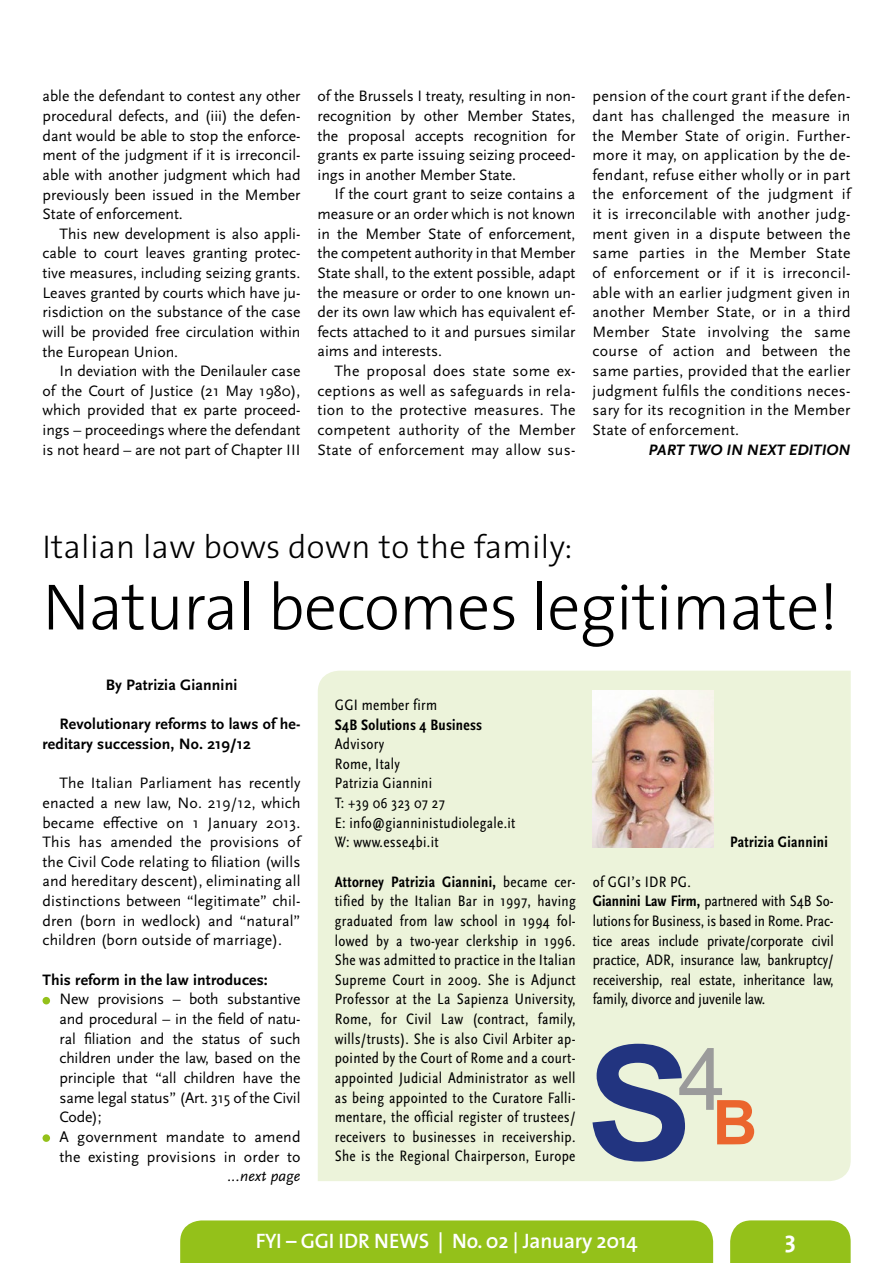
<style>
.page{position:relative;width:893px;height:1263px;background:#fff}
.page>*{position:absolute;margin:0;border:0;box-sizing:border-box;transform-origin:0 0}
.t1{font:300 66px "The Sans";letter-spacing:-.01em;color:#000}
.t2{font:300 33px "The Sans";letter-spacing:.01em;color:#000}
.t3{font:700 24px "The Sans";color:#fff}
.t4{font:600 21px "The Sans";letter-spacing:-.01em;color:#fff}
.t5{font:15.75px/19.6px "Scala Sans Pro";color:#000;text-align:justify}
.t6{font:condensed 15.75px/19.6px "Scala Sans Pro";color:#000;text-align:justify}
.t7{font:condensed 15.75px/19.6px "Scala Sans Pro";letter-spacing:.02em;color:#000}
.t8{font:700 15.75px/19.6px "Scala Sans Pro";letter-spacing:.01em;color:#000}
.t9{font:700 condensed 15.75px "Scala Sans Pro";letter-spacing:.02em;color:#000}
.t10{font:italic 700 15.75px "Scala Sans Pro";color:#000}
.t11{font:italic 15.75px "Scala Sans Pro";letter-spacing:.01em;color:#000}
.s1{font-weight:700}
</style>
<div class="page">
<svg style="left:730px;top:1220px;width:121px;height:43px;background:#99c425"></svg>
<div style="left:180px;top:1220px;width:533px;height:43px;background:#94c11a"></div>
<div style="left:43px;top:997px;width:7px;height:7px;background:#94c11a;border-radius:50%"></div>
<div style="left:43px;top:1134px;width:7px;height:8px;background:#94c11a;border-radius:50%"></div>
<div style="left:318px;top:671px;width:533px;height:510px;background:#ecf3da"></div>
<img style="left:593px;top:690px;width:120px;height:157px">
<svg style="left:592px;top:1044px;width:162px;height:117px;background:#a7a9b0"></svg>
<p class="t5" style="left:43px;top:86px;width:259px">able the defendant to contest any other procedural defects, and (iii) the defen&shy;dant would be able to stop the enforce&shy;ment of the judgment if it is irreconcil&shy;able with another judgment which had previously been issued in the Member State of enforcement.</p>
<p class="t5" style="left:43px;top:224px;width:259px;text-indent:17px">This new development is also appli&shy;cable to court leaves granting protec&shy;tive measures, including seizing grants.<br>Leaves granted by courts which have ju&shy;risdiction on the substance of the case will be provided free circulation within the European Union.</p>
<p class="t5" style="left:43px;top:361px;width:259px;text-indent:17px">In deviation with the Denilauler case of the Court of Justice (21 May 1980), which provided that ex parte proceed&shy;ings – proceedings where the defendant is not heard – are not part of Chapter III</p>
<p class="t5" style="left:317px;top:86px;width:259px">of the Brussels I treaty, resulting in non&shy;recognition by other Member States, the proposal accepts recognition for grants ex parte issuing seizing proceed&shy;ings in another Member State.</p>
<p class="t5" style="left:317px;top:184px;width:259px;text-indent:17px">If the court grant to seize contains a measure or an order which is not known in the Member State of enforcement, the competent authority in that Member State shall, to the extent possible, adapt the measure or order to one known un&shy;der its own law which has equivalent ef&shy;fects attached to it and pursues similar aims and interests.</p>
<p class="t5" style="left:317px;top:361px;width:259px;text-indent:17px">The proposal does state some ex&shy;ceptions as well as safeguards in rela&shy;tion to the protective measures. The competent authority of the Member State of enforcement may allow sus-</p>
<p class="t5" style="left:592px;top:86px;width:259px">pension of the court grant if the defen&shy;dant has challenged the measure in the Member State of origin. Further&shy;more it may, on application by the de&shy;fendant, refuse either wholly or in part the enforcement of the judgment if it is irreconcilable with another judg&shy;ment given in a dispute between the same parties in the Member State of enforcement or if it is irreconcil&shy;able with an earlier judgment given in another Member State, or in a third Member State involving the same course of action and between the same parties, provided that the earlier judgment fulfils the conditions neces&shy;sary for its recognition in the Member State of enforcement.</p>
<p class="t10" style="left:649px;top:440px;width:203px">PART TWO IN NEXT EDITION</p>
<h2 class="t2" style="left:43px;top:519px;width:532px">Italian law bows down to the family:</h2>
<h1 class="t1" style="left:43px;top:553px;width:797px">Natural becomes legitimate!</h1>
<p class="t8" style="left:106px;top:675px;width:133px">By Patrizia Giannini</p>
<p class="t8" style="left:43px;top:714px;width:259px;text-indent:17px">Revolutionary reforms to laws of he&shy;reditary succession, No. 219/12</p>
<p class="t5" style="left:43px;top:773px;width:259px;text-indent:17px">The Italian Parliament has recently enacted a new law, No. 219/12, which became effective on 1 January 2013.<br>This has amended the provisions of the Civil Code relating to filiation (wills and hereditary descent), eliminating all distinctions between “legitimate” chil&shy;dren (born in wedlock) and “natural” children (born outside of marriage).</p>
<p class="t8" style="left:43px;top:970px;width:227px">This reform in the law introduces:</p>
<p class="t5" style="left:60px;top:989px;width:242px;text-align:left">New provisions – both substantive and procedural – in the field of natu&shy;ral filiation and the status of such children under the law, based on the principle that “all children have the same legal status” (Art. 315 of the Civil<br>Code);<br>A government mandate to amend the existing provisions in order to</p>
<p class="t11" style="left:228px;top:1167px;width:74px">...next page</p>
<p class="t7" style="left:335px;top:695px;width:104px">GGI member firm</p>
<p class="t9" style="left:335px;top:715px;width:149px">S4B Solutions 4 Business</p>
<p class="t7" style="left:335px;top:734px;width:182px">Advisory<br>Rome, Italy<br>Patrizia Giannini<br>T: +39 06 323 07 27<br>E: info@gianninistudiolegale.it<br>W: www.esse4bi.it</p>
<p class="t9" style="left:730px;top:833px;width:99px">Patrizia Giannini</p>
<p class="t6" style="left:335px;top:872px;width:242px"><span class="s1">Attorney Patrizia Giannini,</span> became cer&shy;tified by the Italian Bar in 1997, having graduated from law school in 1994 fol&shy;lowed by a two-year clerkship in 1996.<br>She was admitted to practice in the Italian Supreme Court in 2009. She is Adjunct Professor at the La Sapienza University, Rome, for Civil Law (contract, family, wills/trusts). She is also Civil Arbiter ap&shy;pointed by the Court of Rome and a court&shy;appointed Judicial Administrator as well as being appointed to the Curatore Falli&shy;mentare, the official register of trustees/ receivers to businesses in receivership.<br>She is the Regional Chairperson, Europe</p>
<p class="t6" style="left:593px;top:872px;width:242px;text-align:left">of GGI’s IDR PG.<br><span class="s1">Giannini Law Firm,</span> partnered with S4B So&shy;lutions for Business, is based in Rome. Prac&shy;tice areas include private/corporate civil practice, ADR, insurance law, bankruptcy/ receivership, real estate, inheritance law, family, divorce and juvenile law.</p>
<h3 class="t4" style="left:256px;top:1223px;width:383px">FYI – GGI IDR NEWS | No. 02 | January 2014</h3>
<h3 class="t3" style="left:785px;top:1220px;width:12px">3</h3>
</div>
